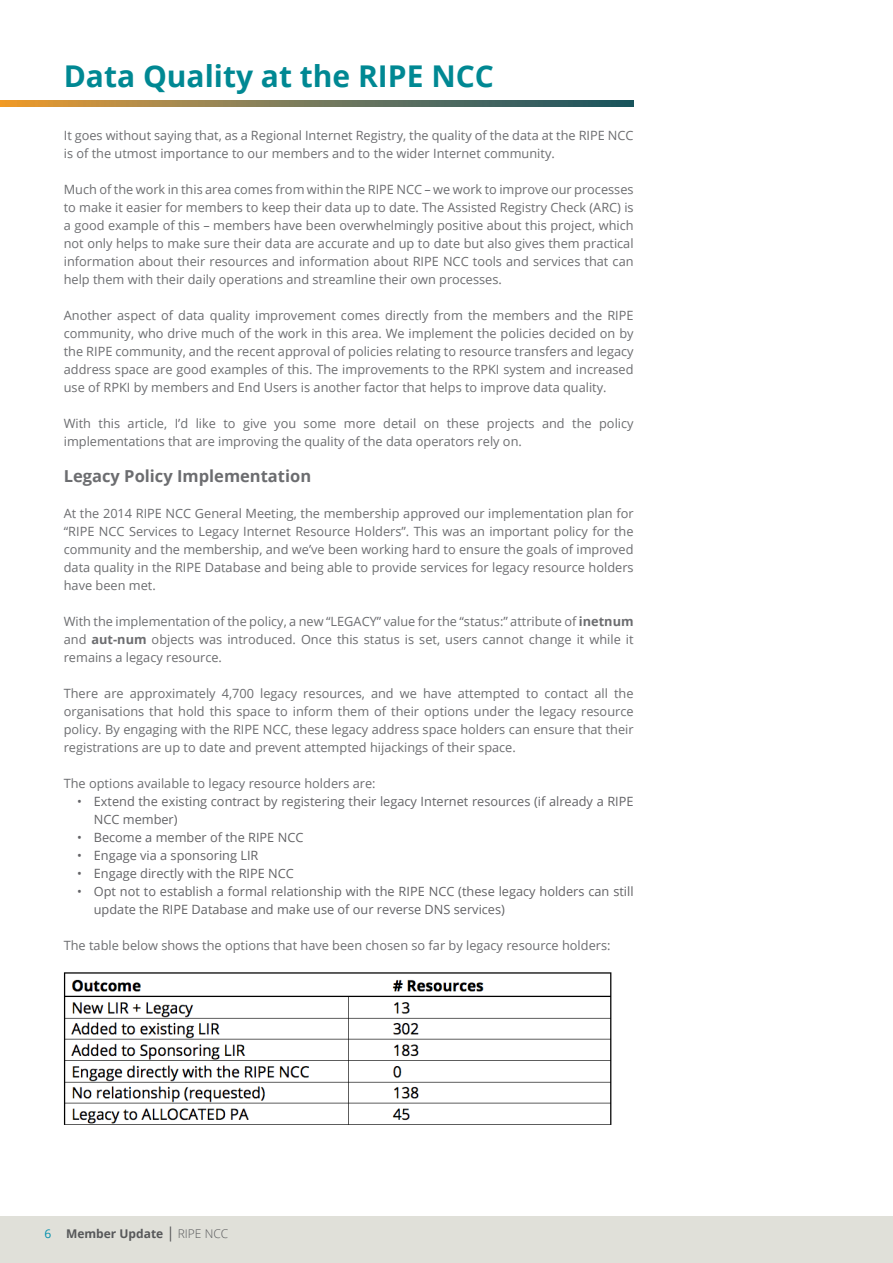
<style>
.page{position:relative;width:893px;height:1263px;background:#fff}
.page>*{position:absolute;margin:0;border:0;box-sizing:border-box;transform-origin:0 0}
.t1{font:700 30px "Open Sans";color:#008893}
.t2{font:700 16.5px "Open Sans";color:#6c6d70}
.t3{font:12.75px/18px "Open Sans";color:#6c6d70;text-align:justify}
.t4{font:12.75px/18px "Open Sans";color:#636366}
.t5{font:700 12px "Open Sans";color:#57585a}
.s1{font-weight:700}
.s2{font-weight:400;color:#008fac}
.s3{font-weight:400;font-size:15px}
.s4{font-weight:300}
</style>
<div class="page">
<div style="left:0;top:1216px;width:893px;height:47px;background:#e0e0d9"></div>
<svg style="left:0;top:101px;width:634px;height:5px;background:#7b7853"></svg>
<img style="left:63px;top:972px;width:549px;height:153px">
<p class="t1" style="left:64px;top:55px;width:432px">Data Quality at the RIPE NCC</p>
<p class="t3" style="left:64px;top:126px;width:571px">It goes without saying that, as a Regional Internet Registry, the quality of the data at the RIPE NCC is of the utmost importance to our members and to the wider Internet community.</p>
<p class="t3" style="left:64px;top:180px;width:571px">Much of the work in this area comes from within the RIPE NCC – we work to improve our processes to make it easier for members to keep their data up to date. The Assisted Registry Check (ARC) is a good example of this – members have been overwhelmingly positive about this project, which not only helps to make sure their data are accurate and up to date but also gives them practical information about their resources and information about RIPE NCC tools and services that can help them with their daily operations and streamline their own processes.</p>
<p class="t3" style="left:64px;top:306px;width:571px">Another aspect of data quality improvement comes directly from the members and the RIPE community, who drive much of the work in this area. We implement the policies decided on by the RIPE community, and the recent approval of policies relating to resource transfers and legacy address space are good examples of this. The improvements to the RPKI system and increased use of RPKI by members and End Users is another factor that helps to improve data quality.</p>
<p class="t3" style="left:64px;top:414px;width:571px">With this article, I’d like to give you some more detail on these projects and the policy implementations that are improving the quality of the data operators rely on.</p>
<p class="t2" style="left:64px;top:464px;width:249px">Legacy Policy Implementation</p>
<p class="t3" style="left:64px;top:504px;width:571px">At the 2014 RIPE NCC General Meeting, the membership approved our implementation plan for “RIPE NCC Services to Legacy Internet Resource Holders”. This was an important policy for the community and the membership, and we’ve been working hard to ensure the goals of improved data quality in the RIPE Database and being able to provide services for legacy resource holders have been met.</p>
<p class="t3" style="left:64px;top:612px;width:571px">With the implementation of the policy, a new “LEGACY” value for the “status:” attribute of <span class="s1">inetnum </span>and <span class="s1">aut-num</span> objects was introduced. Once this status is set, users cannot change it while it remains a legacy resource.</p>
<p class="t3" style="left:64px;top:684px;width:571px">There are approximately 4,700 legacy resources, and we have attempted to contact all the organisations that hold this space to inform them of their options under the legacy resource policy. By engaging with the RIPE NCC, these legacy address space holders can ensure that their registrations are up to date and prevent attempted hijackings of their space.</p>
<p class="t3" style="left:64px;top:774px;width:313px">The options available to legacy resource holders are:</p>
<p class="t4" style="left:94px;top:792px;width:541px;text-indent:-16px">• Extend the existing contract by registering their legacy Internet resources (if already a RIPE<br>NCC member)</p>
<p class="t4" style="left:77px;top:828px;width:228px">• Become a member of the RIPE NCC</p>
<p class="t4" style="left:77px;top:846px;width:183px">• Engage via a sponsoring LIR</p>
<p class="t4" style="left:77px;top:864px;width:218px">• Engage directly with the RIPE NCC</p>
<p class="t4" style="left:94px;top:882px;width:541px;text-indent:-16px">• Opt not to establish a formal relationship with the RIPE NCC (these legacy holders can still update the RIPE Database and make use of our reverse DNS services)</p>
<p class="t3" style="left:64px;top:936px;width:548px">The table below shows the options that have been chosen so far by legacy resource holders:</p>
<p class="t5" style="left:45px;top:1225px;width:185px"><span class="s2">6</span> Member Update <span class="s3">|</span> <span class="s4">RIPE NCC</span></p>
</div>
